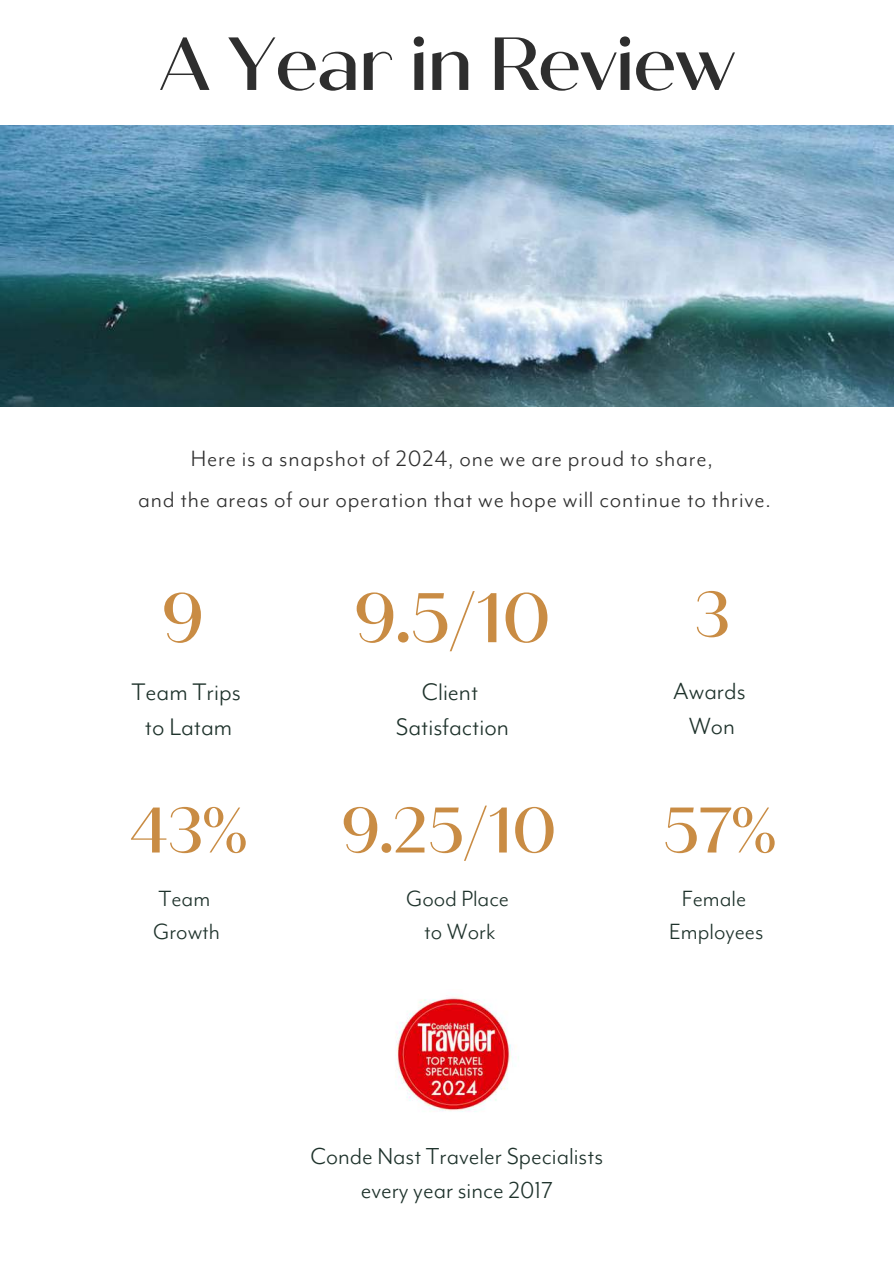
<style>
.page{position:relative;width:894px;height:1264px;background:#fff}
.page>*{position:absolute;margin:0;border:0;box-sizing:border-box;transform-origin:0 0}
.t1{font:500 75px "Quiche Sans";letter-spacing:-.03em;color:#2e2e2e}
.t2{font:500 70.05px "Quiche Sans";color:#c98c44}
.t3{font:500 64.5px "Quiche Sans";color:#c98c44}
.t4{font:500 64.2px "Quiche Sans";letter-spacing:-.03em;color:#c98c44}
.t5{font:27.6px/35.2px "Mr Eaves Mod OT";color:#1e322b;text-align:center}
.t6{font:27px/34.8px "Mr Eaves Mod OT";color:#1e322b;text-align:center}
.t7{font:26.55px/34px "Mr Eaves Mod OT";color:#1e322b;text-align:center}
.t8{font:25.5px/40.5px "Mr Eaves Mod OT";letter-spacing:.03em;color:#2e2e2e;text-align:center}
.t9{font:25.35px/32.5px "Mr Eaves Mod OT";color:#1e322b;text-align:center}
</style>
<div class="page">
<img style="left:0;top:126px;width:893px;height:280px">
<img style="left:396px;top:997px;width:123px;height:115px">
<h1 class="t1" style="left:158px;top:19px;width:578px">A Year in Review</h1>
<p class="t8" style="left:138px;top:438px;width:634px">Here is a snapshot of 2024, one we are proud to share,<br>and the areas of our operation that we hope will continue to thrive.</p>
<h2 class="t2" style="left:161px;top:576px;width:45px">9</h2>
<p class="t5" style="left:131px;top:673px;width:111px">Team Trips to Latam</p>
<h3 class="t4" style="left:129px;top:792px;width:120px">43%</h3>
<p class="t9" style="left:153px;top:882px;width:68px;text-align:left">Team<br>Growth</p>
<h2 class="t2" style="left:353px;top:576px;width:200px">9.5/10</h2>
<p class="t5" style="left:396px;top:673px;width:115px">Client<br>Satisfaction</p>
<h3 class="t3" style="left:692px;top:576px;width:39px">3</h3>
<p class="t6" style="left:673px;top:673px;width:74px">Awards<br>Won</p>
<h3 class="t4" style="left:340px;top:792px;width:218px">9.25/10</h3>
<h3 class="t4" style="left:661px;top:792px;width:117px">57%</h3>
<p class="t9" style="left:669px;top:882px;width:96px">Female<br>Employees</p>
<p class="t9" style="left:406px;top:882px;width:104px">Good Place to Work</p>
<p class="t7" style="left:310px;top:1138px;width:294px">Conde Nast Traveler Specialists every year since 2017</p>
</div>
